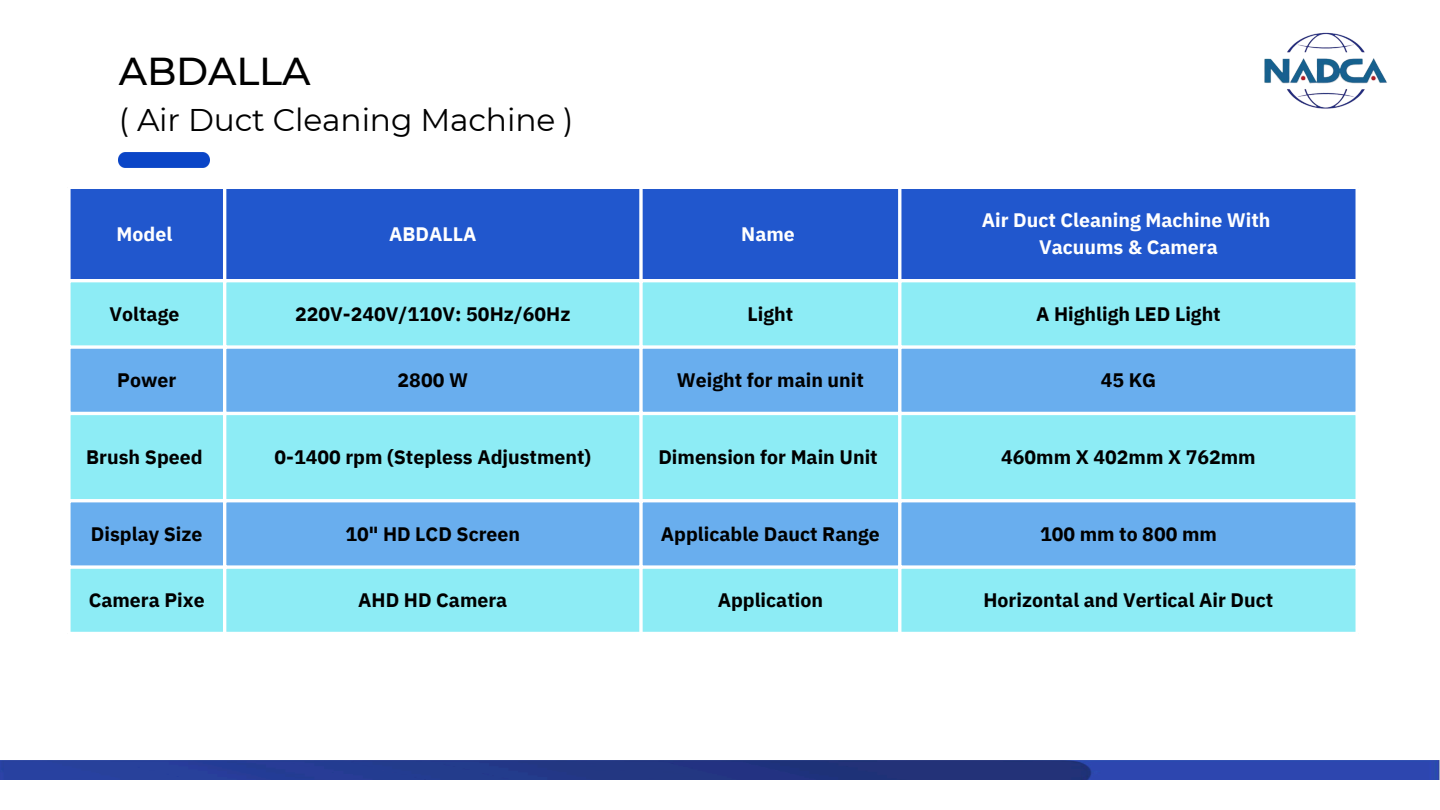
<style>
.page{position:relative;width:1440px;height:810px;background:#fff}
.page>*{position:absolute;margin:0;border:0;box-sizing:border-box;transform-origin:0 0}
.t1{font:500 38.85px "Montserrat";letter-spacing:-.005em;color:#000}
.t2{font:31.35px "Montserrat";letter-spacing:-.005em;color:#000}
.t3{font:700 19.5px "IBM Plex Sans";color:#000}
.t4{font:700 19.5px "IBM Plex Sans";color:#fff}
</style>
<div class="page">
<img style="left:119px;top:152px;width:91px;height:15px">
<img style="left:0;top:761px;width:1440px;height:19px">
<div style="left:71px;top:189px;width:1285px;height:90px;background:#2157cd"></div>
<div style="left:71px;top:282px;width:1285px;height:350px;background:#8decf5"></div>
<svg style="left:71px;top:349px;width:1285px;height:216px;background:#77c7f0"></svg>
<svg style="left:70px;top:189px;width:1px;height:443px"></svg>
<hr style="left:223px;top:189px;width:3px;height:443px;background:#fff">
<svg style="left:639px;top:189px;width:4px;height:443px"></svg>
<hr style="left:898px;top:189px;width:3px;height:443px;background:#fff">
<hr style="left:67px;top:279px;width:1292px;height:3px;background:#fff">
<svg style="left:70px;top:345px;width:1286px;height:4px"></svg>
<hr style="left:67px;top:412px;width:1292px;height:3px;background:#fff">
<hr style="left:67px;top:499px;width:1292px;height:3px;background:#fff">
<svg style="left:70px;top:565px;width:1286px;height:4px"></svg>
<img style="left:1264px;top:32px;width:123px;height:77px">
<p class="t1" style="left:119px;top:48px;width:193px">ABDALLA</p>
<p class="t2" style="left:119px;top:101px;width:456px">( Air Duct Cleaning Machine )</p>
<p class="t4" style="left:117px;top:221px;width:57px">Model</p>
<p class="t4" style="left:389px;top:221px;width:89px">ABDALLA</p>
<p class="t4" style="left:741px;top:221px;width:55px">Name</p>
<p class="t4" style="left:982px;top:207px;width:290px">Air Duct Cleaning Machine With</p>
<p class="t4" style="left:1039px;top:234px;width:180px">Vacuums &amp; Camera</p>
<p class="t3" style="left:110px;top:301px;width:71px">Voltage</p>
<p class="t3" style="left:295px;top:301px;width:277px">220V-240V/110V: 50Hz/60Hz</p>
<p class="t3" style="left:747px;top:301px;width:47px">Light</p>
<p class="t3" style="left:1036px;top:301px;width:186px">A Highligh LED Light</p>
<p class="t3" style="left:117px;top:367px;width:61px">Power</p>
<p class="t3" style="left:398px;top:367px;width:72px">2800 W</p>
<p class="t3" style="left:677px;top:367px;width:189px">Weight for main unit</p>
<p class="t3" style="left:1101px;top:367px;width:57px">45 KG</p>
<p class="t3" style="left:86px;top:444px;width:118px">Brush Speed</p>
<p class="t3" style="left:275px;top:444px;width:318px">0-1400 rpm (Stepless Adjustment)</p>
<p class="t3" style="left:658px;top:444px;width:221px">Dimension for Main Unit</p>
<p class="t3" style="left:1001px;top:444px;width:256px">460mm X 402mm X 762mm</p>
<p class="t3" style="left:91px;top:521px;width:113px">Display Size</p>
<p class="t3" style="left:345px;top:521px;width:176px">10" HD LCD Screen</p>
<p class="t3" style="left:661px;top:521px;width:221px">Applicable Dauct Range</p>
<p class="t3" style="left:1040px;top:521px;width:178px">100 mm to 800 mm</p>
<p class="t3" style="left:89px;top:587px;width:117px">Camera Pixe</p>
<p class="t3" style="left:358px;top:587px;width:151px">AHD HD Camera</p>
<p class="t3" style="left:718px;top:587px;width:107px">Application</p>
<p class="t3" style="left:984px;top:587px;width:291px">Horizontal and Vertical Air Duct</p>
</div>
